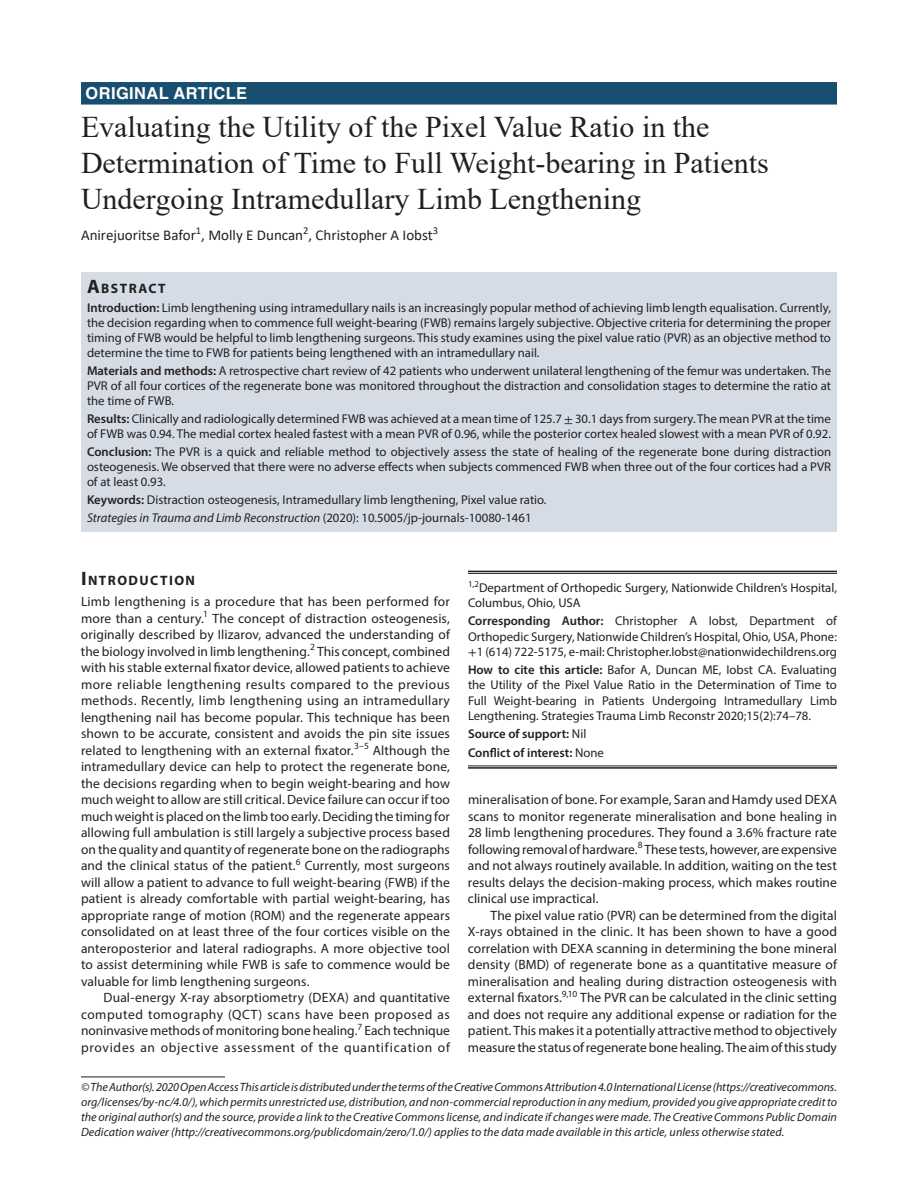
<style>
.page{position:relative;width:918px;height:1188px;background:#fff}
.page>*{position:absolute;margin:0;border:0;box-sizing:border-box;transform-origin:0 0}
.t1{font:30px/36px "Times New Roman";color:#231f20}
.t2{font:700 16.5px "Helvetica LT Std";letter-spacing:.025em;color:#fff}
.t3{font:15px "Calibri";color:#231f20}
.t4{font:700 13.65px "Myriad Pro";letter-spacing:.105em;color:#231f20}
.t5{font:13.5px/16.5px "Myriad Pro";letter-spacing:.005em;color:#231f20;text-align:justify}
.t6{font:12.75px/15px "Myriad Pro";color:#231f20;text-align:justify}
.t7{font:600 12.75px/18.3px "Myriad Pro";color:#231f20}
.t8{font:italic 12px/15px "Myriad Pro";letter-spacing:.005em;color:#231f20;text-align:justify}
.s1{font-size:19.5px}
.s2{font-weight:600}
.s3{font-family:"STIX"}
.s4{font-style:italic}
.s5{font-weight:400}
</style>
<div class="page">
<div style="left:81px;top:82px;width:756px;height:23px;background:#184e6f"></div>
<div style="left:81px;top:272px;width:756px;height:26px;background:#d6dce6"></div>
<div style="left:81px;top:297px;width:756px;height:69px;background:#d6dce6"></div>
<div style="left:81px;top:360px;width:756px;height:54px;background:#d6dce6"></div>
<div style="left:81px;top:408px;width:756px;height:39px;background:#d6dce6"></div>
<div style="left:81px;top:441px;width:756px;height:54px;background:#d6dce6"></div>
<div style="left:81px;top:489px;width:756px;height:24px;background:#d6dce6"></div>
<div style="left:81px;top:507px;width:756px;height:24px;background:#d6dce6"></div>
<hr style="left:468px;top:571px;width:369px;height:1px;background:#231f20">
<hr style="left:468px;top:573px;width:369px;height:1px;background:#231f20">
<hr style="left:468px;top:766px;width:369px;height:1px;background:#231f20">
<hr style="left:468px;top:767px;width:369px;height:2px;background:#231f20">
<hr style="left:81px;top:1077px;width:144px;height:1px;background:#231f20">
<p class="t2" style="left:86px;top:83px;width:163px">ORIGINAL ARTICLE</p>
<h1 class="t1" style="left:81px;top:108px;width:689px">Evaluating the Utility of the Pixel Value Ratio in the<br>Determination of Time to Full Weight-bearing in Patients<br>Undergoing Intramedullary Limb Lengthening</h1>
<p class="t3" style="left:81px;top:225px;width:359px">Anirejuoritse Bafor<sup>1</sup>, Molly E Duncan<sup>2</sup>, Christopher A Iobst<sup>3</sup></p>
<p class="t4" style="left:87px;top:279px;width:80px"><span class="s1">A</span>BSTRACT</p>
<p class="t6" style="left:87px;top:300px;width:746px"><span class="s2">Introduction:</span> Limb lengthening using intramedullary nails is an increasingly popular method of achieving limb length equalisation. Currently, the decision regarding when to commence full weight-bearing (FWB) remains largely subjective. Objective criteria for determining the proper timing of FWB would be helpful to limb lengthening surgeons. This study examines using the pixel value ratio (PVR) as an objective method to determine the time to FWB for patients being lengthened with an intramedullary nail.</p>
<p class="t6" style="left:87px;top:363px;width:746px"><span class="s2">Materials and methods:</span> A retrospective chart review of 42 patients who underwent unilateral lengthening of the femur was undertaken. The PVR of all four cortices of the regenerate bone was monitored throughout the distraction and consolidation stages to determine the ratio at the time of FWB.</p>
<p class="t6" style="left:87px;top:411px;width:746px"><span class="s2">Results:</span> Clinically and radiologically determined FWB was achieved at a mean time of 125.7 <span class="s3">±</span> 30.1 days from surgery. The mean PVR at the time of FWB was 0.94. The medial cortex healed fastest with a mean PVR of 0.96, while the posterior cortex healed slowest with a mean PVR of 0.92.</p>
<p class="t6" style="left:87px;top:444px;width:746px"><span class="s2">Conclusion:</span> The PVR is a quick and reliable method to objectively assess the state of healing of the regenerate bone during distraction osteogenesis. We observed that there were no adverse effects when subjects commenced FWB when three out of the four cortices had a PVR of at least 0.93.</p>
<p class="t6" style="left:87px;top:491px;width:461px;line-height:18px"><span class="s2">Keywords:</span> Distraction osteogenesis, Intramedullary limb lengthening, Pixel value ratio.<br><span class="s4">Strategies in Trauma and Limb Reconstruction</span> (2020): 10.5005/jp-journals-10080-1461</p>
<p class="t4" style="left:81px;top:572px;width:116px"><span class="s1">I</span>NTRODUCTION</p>
<p class="t5" style="left:81px;top:593px;width:371px">Limb lengthening is a procedure that has been performed for more than a century.<sup>1</sup> The concept of distraction osteogenesis, originally described by Ilizarov, advanced the understanding of the biology involved in limb lengthening.<sup>2</sup> This concept, combined with his stable external fixator device, allowed patients to achieve more reliable lengthening results compared to the previous methods. Recently, limb lengthening using an intramedullary lengthening nail has become popular. This technique has been shown to be accurate, consistent and avoids the pin site issues related to lengthening with an external fixator.<sup>3–5</sup> Although the intramedullary device can help to protect the regenerate bone, the decisions regarding when to begin weight-bearing and how much weight to allow are still critical. Device failure can occur if too much weight is placed on the limb too early. Deciding the timing for allowing full ambulation is still largely a subjective process based on the quality and quantity of regenerate bone on the radiographs and the clinical status of the patient.<sup>6</sup> Currently, most surgeons will allow a patient to advance to full weight-bearing (FWB) if the patient is already comfortable with partial weight-bearing, has appropriate range of motion (ROM) and the regenerate appears consolidated on at least three of the four cortices visible on the anteroposterior and lateral radiographs. A more objective tool to assist determining while FWB is safe to commence would be valuable for limb lengthening surgeons.</p>
<p class="t5" style="left:81px;top:989px;width:371px;text-indent:23px">Dual-energy X-ray absorptiometry (DEXA) and quantitative computed tomography (QCT) scans have been proposed as noninvasive methods of monitoring bone healing.<sup>7</sup> Each technique provides an objective assessment of the quantification of</p>
<p class="t6" style="left:468px;top:580px;width:370px"><sup>1,2</sup>Department of Orthopedic Surgery, Nationwide Children’s Hospital,<br>Columbus, Ohio, USA</p>
<p class="t6" style="left:468px;top:613px;width:371px"><span class="s2">Corresponding Author:</span> Christopher A Iobst, Department of Orthopedic Surgery, Nationwide Children’s Hospital, Ohio, USA, Phone: <span class="s3">+</span>1 (614) 722-5175, e-mail: Christopher.Iobst@nationwidechildrens.org</p>
<p class="t6" style="left:468px;top:662px;width:371px"><span class="s2">How to cite this article:</span> Bafor A, Duncan ME, Iobst CA. Evaluating the Utility of the Pixel Value Ratio in the Determination of Time to Full Weight-bearing in Patients Undergoing Intramedullary Limb Lengthening. Strategies Trauma Limb Reconstr 2020;15(2):74–78.</p>
<p class="t7" style="left:468px;top:725px;width:137px">Source of support: <span class="s5">Nil<br></span>Conflict of interest: <span class="s5">None</span></p>
<p class="t5" style="left:468px;top:791px;width:371px">mineralisation of bone. For example, Saran and Hamdy used DEXA scans to monitor regenerate mineralisation and bone healing in 28 limb lengthening procedures. They found a 3.6% fracture rate following removal of hardware.<sup>8</sup> These tests, however, are expensive and not always routinely available. In addition, waiting on the test results delays the decision-making process, which makes routine clinical use impractical.</p>
<p class="t5" style="left:468px;top:907px;width:371px;text-indent:23px">The pixel value ratio (PVR) can be determined from the digital X-rays obtained in the clinic. It has been shown to have a good correlation with DEXA scanning in determining the bone mineral density (BMD) of regenerate bone as a quantitative measure of mineralisation and healing during distraction osteogenesis with external fixators.<sup>9,10</sup> The PVR can be calculated in the clinic setting and does not require any additional expense or radiation for the patient. This makes it a potentially attractive method to objectively measure the status of regenerate bone healing. The aim of this study</p>
<p class="t8" style="left:81px;top:1079px;width:758px">© The Author(s). 2020 Open Access This article is distributed under the terms of the Creative Commons Attribution 4.0 International License (https://creativecommons. org/licenses/by-nc/4.0/), which permits unrestricted use, distribution, and non-commercial reproduction in any medium, provided you give appropriate credit to the original author(s) and the source, provide a link to the Creative Commons license, and indicate if changes were made. The Creative Commons Public Domain Dedication waiver (http://creativecommons.org/publicdomain/zero/1.0/) applies to the data made available in this article, unless otherwise stated.</p>
</div>
